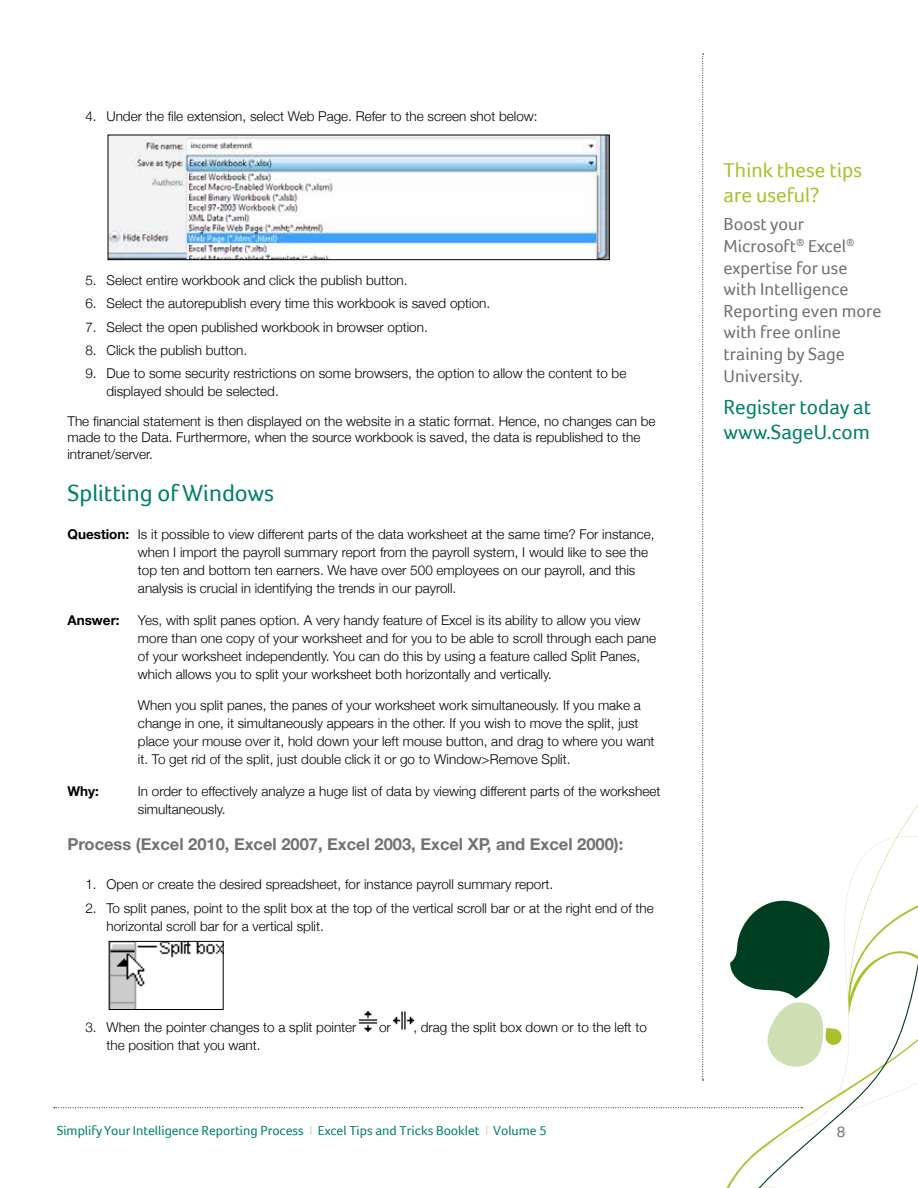
<style>
.page{position:relative;width:918px;height:1188px;background:#fff}
.page>*{position:absolute;margin:0;border:0;box-sizing:border-box;transform-origin:0 0}
.t1{font:24px "Foco";color:#008066}
.t2{font:21px/25.2px "Foco";color:#008066}
.t3{font:21px/25.2px "Foco";color:#abc02c}
.t4{font:18px/21.6px "Foco";color:#717073}
.t5{font:700 16.5px "Helvetica Neue";color:#717073}
.t6{font:15.75px "Foco";color:#717073}
.t7{font:300 13.5px/18px "Helvetica Neue";color:#000}
.t8{font:13.5px "Foco";color:#008066}
.t9{font:700 13.5px "Helvetica Neue";color:#000}
.s1{font-weight:700}
.s2{color:#cee0b3}
</style>
<div class="page">
<svg style="left:692px;top:769px;width:226px;height:419px"></svg>
<img style="left:110px;top:137px;width:498px;height:121px">
<div style="left:108px;top:135px;width:502px;height:125px;border:1px solid #000"></div>
<img style="left:111px;top:943px;width:111px;height:65px">
<div style="left:109px;top:941px;width:115px;height:69px;border:1px solid #000"></div>
<img style="left:359px;top:1011px;width:18px;height:21px">
<img style="left:394px;top:1011px;width:20px;height:19px">
<p class="t7" style="left:85px;top:107px;width:454px">4. Under the file extension, select Web Page. Refer to the screen shot below:</p>
<p class="t7" style="left:85px;top:271px;width:324px">5. Select entire workbook and click the publish button.</p>
<p class="t7" style="left:85px;top:294px;width:406px">6. Select the autorepublish every time this workbook is saved option.</p>
<p class="t7" style="left:85px;top:318px;width:344px">7. Select the open published workbook in browser option.</p>
<p class="t7" style="left:85px;top:341px;width:163px">8. Click the publish button.</p>
<p class="t7" style="left:106px;top:364px;width:521px;text-indent:-21px">9. Due to some security restrictions on some browsers, the option to allow the content to be displayed should be selected.</p>
<p class="t7" style="left:67px;top:413px;width:590px;line-height:16.2px">The financial statement is then displayed on the website in a static format. Hence, no changes can be made to the Data. Furthermore, when the source workbook is saved, the data is republished to the intranet/server.</p>
<h1 class="t1" style="left:67px;top:479px;width:208px">Splitting of Windows</h1>
<p class="t7" style="left:138px;top:525px;width:518px;text-indent:-70px"><span class="s1">Question:</span> Is it possible to view different parts of the data worksheet at the same time? For instance, when I import the payroll summary report from the payroll system, I would like to see the top ten and bottom ten earners. We have over 500 employees on our payroll, and this analysis is crucial in identifying the trends in our payroll.</p>
<p class="t9" style="left:67px;top:611px;width:54px">Answer:</p>
<p class="t7" style="left:138px;top:611px;width:520px">Yes, with split panes option. A very handy feature of Excel is its ability to allow you view more than one copy of your worksheet and for you to be able to scroll through each pane of your worksheet independently. You can do this by using a feature called Split Panes, which allows you to split your worksheet both horizontally and vertically.</p>
<p class="t7" style="left:138px;top:696px;width:518px">When you split panes, the panes of your worksheet work simultaneously. If you make a change in one, it simultaneously appears in the other. If you wish to move the split, just place your mouse over it, hold down your left mouse button, and drag to where you want it. To get rid of the split, just double click it or go to Window&gt;Remove Split.</p>
<p class="t9" style="left:67px;top:782px;width:33px">Why:</p>
<p class="t7" style="left:138px;top:781px;width:524px">In order to effectively analyze a huge list of data by viewing different parts of the worksheet simultaneously.</p>
<p class="t5" style="left:67px;top:834px;width:557px">Process (Excel 2010, Excel 2007, Excel 2003, Excel XP, and Excel 2000):</p>
<p class="t7" style="left:85px;top:875px;width:469px">1. Open or create the desired spreadsheet, for instance payroll summary report.</p>
<p class="t7" style="left:106px;top:899px;width:549px;text-indent:-21px">2. To split panes, point to the split box at the top of the vertical scroll bar or at the right end of the horizontal scroll bar for a vertical split.</p>
<p class="t7" style="left:85px;top:1018px;width:273px">3. When the pointer changes to a split pointer</p>
<p class="t7" style="left:379px;top:1018px;width:13px">or</p>
<p class="t7" style="left:413px;top:1018px;width:235px">, drag the split box down or to the left to</p>
<p class="t7" style="left:106px;top:1036px;width:156px">the position that you want.</p>
<h2 class="t3" style="left:724px;top:157px;width:140px">Think these tips are useful?</h2>
<h3 class="t4" style="left:724px;top:213px;width:159px">Boost your<br>Microsoft<sup>®</sup> Excel<sup>® </sup>expertise for use with Intelligence<br>Reporting even more with free online training by Sage<br>University.</h3>
<h2 class="t2" style="left:724px;top:394px;width:149px">Register today at www.SageU.com</h2>
<p class="t8" style="left:57px;top:1123px;width:492px">Simplify Your Intelligence Reporting Process <span class="s2">I</span> Excel Tips and Tricks Booklet <span class="s2">I</span> Volume 5</p>
<p class="t6" style="left:837px;top:1122px;width:10px">8</p>
</div>
